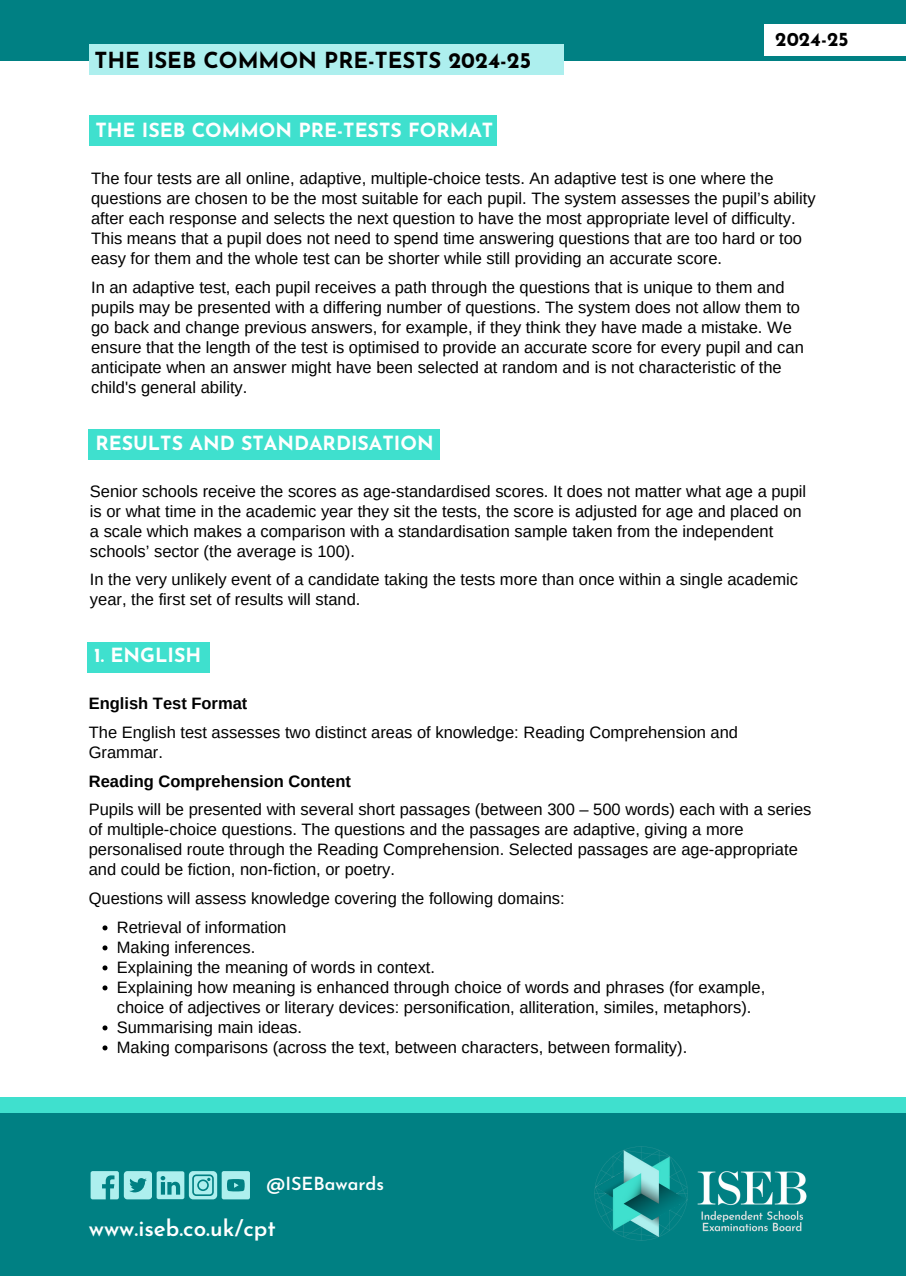
<style>
.page{position:relative;width:906px;height:1276px;background:#fff}
.page>*{position:absolute;margin:0;border:0;box-sizing:border-box;transform-origin:0 0}
.t1{font:600 22.5px "Josefin Sans";color:#fff}
.t2{font:700 22.05px "Josefin Sans";color:#000}
.t3{font:700 19.5px "Josefin Sans";color:#fff}
.t4{font:700 19.5px "Josefin Sans";color:#000}
.t5{font:600 18px "Josefin Sans";color:#fff}
.t6{font:16.5px/20px "Arimo";color:#000}
.t7{font:700 16.5px "Arimo";color:#000}
</style>
<div class="page">
<div style="left:0;top:1097px;width:906px;height:179px;background:#3fe0ce"></div>
<div style="left:0;top:1113px;width:906px;height:163px;background:#008083"></div>
<img style="left:594px;top:1146px;width:213px;height:95px">
<svg style="left:91px;top:1171px;width:159px;height:28px"></svg>
<div style="left:0;top:0;width:906px;height:60px;background:#008083"></div>
<div style="left:89px;top:45px;width:474px;height:30px;background:#adefee"></div>
<div style="left:89px;top:430px;width:351px;height:30px;background:#3fe0ce"></div>
<div style="left:89px;top:115px;width:407px;height:31px;background:#3fe0ce"></div>
<svg style="left:102px;top:925px;width:5px;height:5px"></svg>
<svg style="left:102px;top:945px;width:5px;height:5px"></svg>
<svg style="left:102px;top:965px;width:5px;height:5px"></svg>
<svg style="left:102px;top:985px;width:5px;height:5px"></svg>
<svg style="left:102px;top:1025px;width:5px;height:5px"></svg>
<svg style="left:102px;top:1045px;width:5px;height:5px"></svg>
<div style="left:88px;top:642px;width:122px;height:30px;background:#3fe0ce"></div>
<div style="left:764px;top:24px;width:142px;height:32px;background:#fff"></div>
<h3 class="t2" style="left:94px;top:51px;width:438px">THE ISEB COMMON PRE-TESTS 2024-25</h3>
<h5 class="t3" style="left:95px;top:122px;width:399px">THE ISEB COMMON PRE-TESTS FORMAT</h5>
<p class="t4" style="left:775px;top:31px;width:75px">2024-25</p>
<h1 class="t6" style="left:91px;top:168px;width:726px">The four tests are all online, adaptive, multiple-choice tests. An adaptive test is one where the questions are chosen to be the most suitable for each pupil. The system assesses the pupil’s ability after each response and selects the next question to have the most appropriate level of difficulty.<br>This means that a pupil does not need to spend time answering questions that are too hard or too easy for them and the whole test can be shorter while still providing an accurate score.</h1>
<h3 class="t6" style="left:91px;top:277px;width:714px">In an adaptive test, each pupil receives a path through the questions that is unique to them and pupils may be presented with a differing number of questions. The system does not allow them to go back and change previous answers, for example, if they think they have made a mistake. We ensure that the length of the test is optimised to provide an accurate score for every pupil and can anticipate when an answer might have been selected at random and is not characteristic of the child's general ability.</h3>
<h3 class="t3" style="left:95px;top:435px;width:340px">RESULTS AND STANDARDISATION</h3>
<p class="t6" style="left:90px;top:481px;width:718px">Senior schools receive the scores as age-standardised scores. It does not matter what age a pupil is or what time in the academic year they sit the tests, the score is adjusted for age and placed on a scale which makes a comparison with a standardisation sample taken from the independent schools’ sector (the average is 100).</p>
<p class="t6" style="left:90px;top:570px;width:709px">In the very unlikely event of a candidate taking the tests more than once within a single academic year, the first set of results will stand.</p>
<p class="t3" style="left:94px;top:648px;width:109px">1. ENGLISH</p>
<p class="t7" style="left:89px;top:694px;width:160px">English Test Format</p>
<h5 class="t6" style="left:89px;top:722px;width:651px">The English test assesses two distinct areas of knowledge: Reading Comprehension and<br>Grammar.</h5>
<p class="t7" style="left:89px;top:772px;width:264px">Reading Comprehension Content</p>
<p class="t6" style="left:89px;top:800px;width:724px">Pupils will be presented with several short passages (between 300 – 500 words) each with a series of multiple-choice questions. The questions and the passages are adaptive, giving a more personalised route through the Reading Comprehension. Selected passages are age-appropriate and could be fiction, non-fiction, or poetry.</p>
<p class="t6" style="left:89px;top:888px;width:477px">Questions will assess knowledge covering the following domains:</p>
<p class="t6" style="left:117px;top:917px;width:171px">Retrieval of information</p>
<p class="t6" style="left:117px;top:937px;width:140px">Making inferences.</p>
<p class="t6" style="left:117px;top:957px;width:320px">Explaining the meaning of words in context.</p>
<p class="t6" style="left:117px;top:977px;width:650px">Explaining how meaning is enhanced through choice of words and phrases (for example, choice of adjectives or literary devices: personification, alliteration, similes, metaphors).</p>
<p class="t6" style="left:117px;top:1017px;width:187px">Summarising main ideas.</p>
<p class="t6" style="left:117px;top:1037px;width:572px">Making comparisons (across the text, between characters, between formality).</p>
<p class="t5" style="left:266px;top:1176px;width:119px">@ISEBawards</p>
<p class="t1" style="left:89px;top:1219px;width:189px">www.iseb.co.uk/cpt</p>
</div>
